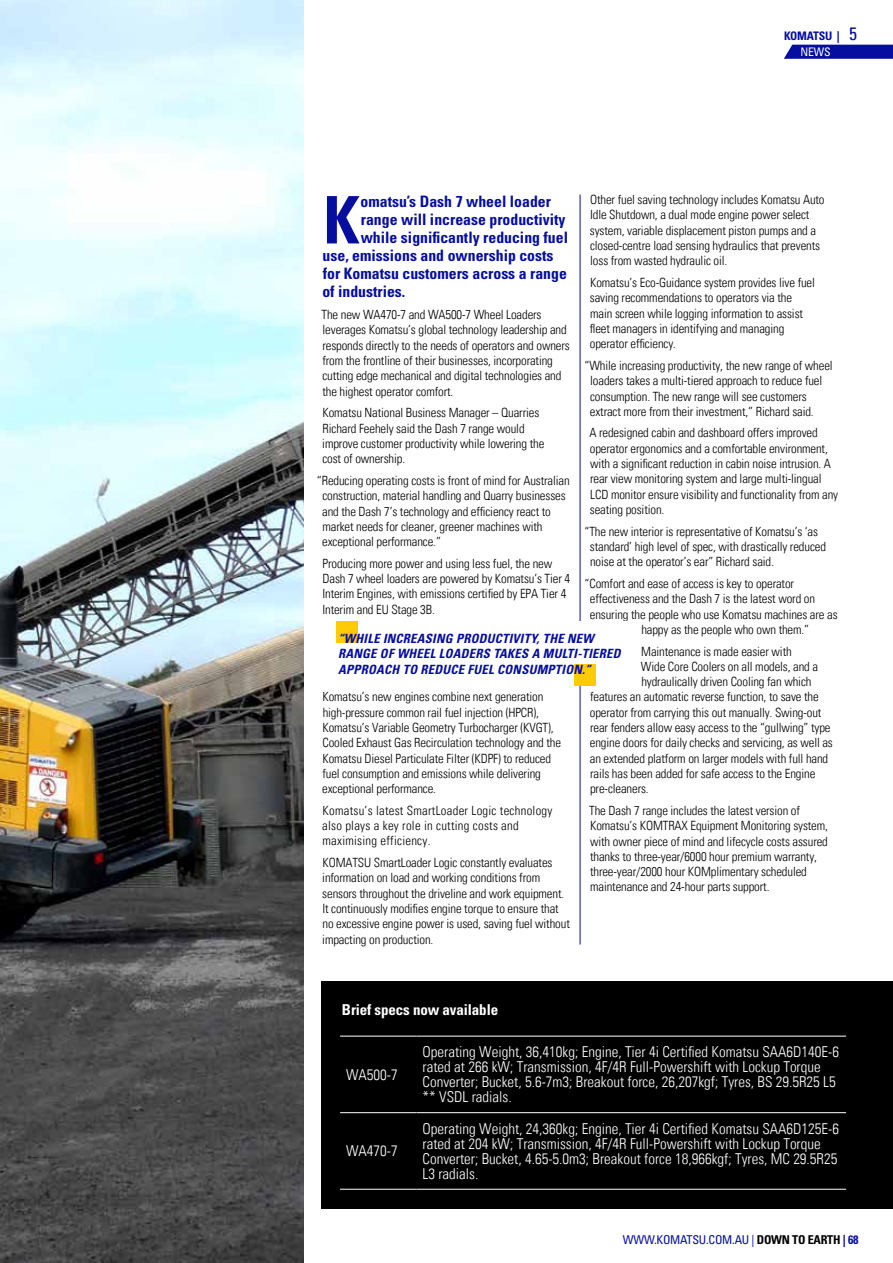
<style>
.page{position:relative;width:893px;height:1263px;background:#fff}
.page>*{position:absolute;margin:0;border:0;box-sizing:border-box;transform-origin:0 0}
.t1{font:700 condensed 65.55px "Univers";color:#060e9f}
.t2{font:condensed 18px "Univers";color:#060e9f}
.t3{font:700 condensed 15.75px "Univers";color:#060e9f}
.t4{font:300 condensed 15px/15px "Univers";color:#fff}
.t5{font:700 condensed 15px "Univers";letter-spacing:-.01em;color:#fff}
.t6{font:300 condensed 12.75px/15.3px "Univers";letter-spacing:-.01em;color:#000}
.t7{font:italic 700 condensed 12.75px/15.3px "Univers";letter-spacing:.02em;color:#060e9f}
.t8{font:300 condensed 12.75px/15.3px "Univers";letter-spacing:.02em;color:#000}
.t9{font:condensed 12.15px "Univers";letter-spacing:-.02em;color:#060e9f}
.t10{font:700 condensed 12.15px "Univers";color:#060e9f}
.t11{font:700 condensed 11.7px "Univers";color:#060e9f}
.t12{font:condensed 11.7px "Univers";color:#fff}
.s1{font-weight:700;color:#000}
</style>
<div class="page">
<hr style="left:580px;top:194px;width:1px;height:750px;background:#060e9f">
<img style="left:0;top:0;width:304px;height:1263px">
<div style="left:352px;top:622px;width:287px;height:64px;background:#fff"></div>
<div style="left:336px;top:622px;width:21px;height:21px;background:#ffcb05"></div>
<div style="left:574px;top:664px;width:21px;height:22px;background:#ffcb05"></div>
<div style="left:322px;top:981px;width:571px;height:227px;background:#000"></div>
<hr style="left:340px;top:1036px;width:77px;height:1px;background:#fff">
<hr style="left:417px;top:1036px;width:429px;height:1px;background:#fff">
<hr style="left:340px;top:1112px;width:77px;height:1px;background:#fff">
<hr style="left:417px;top:1112px;width:429px;height:1px;background:#fff">
<hr style="left:340px;top:1189px;width:77px;height:1px;background:#fff">
<hr style="left:417px;top:1189px;width:429px;height:1px;background:#fff">
<svg style="left:784px;top:45px;width:109px;height:14px;background:#121aa3"></svg>
<p class="t11" style="left:784px;top:28px;width:37px">KOMATSU</p>
<p class="t11" style="left:837px;top:28px;width:4px">|</p>
<p class="t12" style="left:801px;top:45px;width:30px">NEWS</p>
<h2 class="t2" style="left:849px;top:22px;width:9px">5</h2>
<p class="t6" style="left:590px;top:192px;width:236px">Other fuel saving technology includes Komatsu Auto Idle Shutdown, a dual mode engine power select system, variable displacement piston pumps and a closed-centre load sensing hydraulics that prevents loss from wasted hydraulic oil.</p>
<p class="t6" style="left:590px;top:275px;width:227px">Komatsu’s Eco-Guidance system provides live fuel saving recommendations to operators via the main screen while logging information to assist fleet managers in identifying and managing operator efficiency.</p>
<p class="t6" style="left:590px;top:358px;width:244px;text-indent:-5px">“While increasing productivity, the new range of wheel loaders takes a multi-tiered approach to reduce fuel consumption. The new range will see customers extract more from their investment,” Richard said.</p>
<p class="t6" style="left:589px;top:425px;width:250px">A redesigned cabin and dashboard offers improved operator ergonomics and a comfortable environment, with a significant reduction in cabin noise intrusion. A rear view monitoring system and large multi-lingual LCD monitor ensure visibility and functionality from any seating position.</p>
<p class="t6" style="left:590px;top:523px;width:238px;text-indent:-5px">“The new interior is representative of Komatsu’s ‘as standard’ high level of spec, with drastically reduced noise at the operator’s ear” Richard said.</p>
<p class="t6" style="left:585px;top:576px;width:211px">“Comfort and ease of access is key to operator</p>
<p class="t6" style="left:590px;top:591px;width:227px">effectiveness and the Dash 7 is the latest word on</p>
<p class="t6" style="left:590px;top:606px;width:249px">ensuring the people who use Komatsu machines are as</p>
<p class="t6" style="left:641px;top:622px;width:169px">happy as the people who own them.”</p>
<p class="t6" style="left:641px;top:643px;width:152px">Maintenance is made easier with</p>
<p class="t6" style="left:641px;top:659px;width:179px">Wide Core Coolers on all models, and a</p>
<p class="t6" style="left:641px;top:674px;width:172px">hydraulically driven Cooling fan which</p>
<p class="t6" style="left:590px;top:689px;width:230px">features an automatic reverse function, to save the</p>
<p class="t6" style="left:590px;top:705px;width:233px">operator from carrying this out manually. Swing-out</p>
<p class="t6" style="left:590px;top:720px;width:242px">rear fenders allow easy access to the “gullwing” type</p>
<p class="t6" style="left:590px;top:735px;width:245px">engine doors for daily checks and servicing, as well as</p>
<p class="t6" style="left:590px;top:750px;width:240px">an extended platform on larger models with full hand</p>
<p class="t6" style="left:590px;top:766px;width:227px">rails has been added for safe access to the Engine</p>
<p class="t6" style="left:590px;top:781px;width:60px">pre-cleaners.</p>
<p class="t6" style="left:589px;top:803px;width:240px">The Dash 7 range includes the latest version of Komatsu’s KOMTRAX Equipment Monitoring system, with owner piece of mind and lifecycle costs assured thanks to three-year/6000 hour premium warranty, three-year/2000 hour KOMplimentary scheduled maintenance and 24-hour parts support.</p>
<h1 class="t1" style="left:323px;top:180px;width:38px">K</h1>
<p class="t3" style="left:361px;top:192px;width:192px">omatsu’s Dash 7 wheel loader</p>
<p class="t3" style="left:361px;top:210px;width:206px">range will increase productivity</p>
<p class="t3" style="left:361px;top:228px;width:209px">while significantly reducing fuel</p>
<p class="t3" style="left:323px;top:246px;width:232px">use, emissions and ownership costs</p>
<p class="t3" style="left:323px;top:264px;width:246px">for Komatsu customers across a range</p>
<p class="t3" style="left:322px;top:282px;width:85px">of industries.</p>
<p class="t6" style="left:322px;top:307px;width:250px">The new WA470-7 and WA500-7 Wheel Loaders leverages Komatsu’s global technology leadership and responds directly to the needs of operators and owners from the frontline of their businesses, incorporating cutting edge mechanical and digital technologies and the highest operator comfort.</p>
<p class="t6" style="left:322px;top:405px;width:224px">Komatsu National Business Manager – Quarries Richard Feehely said the Dash 7 range would improve customer productivity while lowering the cost of ownership.</p>
<p class="t6" style="left:322px;top:473px;width:249px;text-indent:-5px">“Reducing operating costs is front of mind for Australian construction, material handling and Quarry businesses and the Dash 7’s technology and efficiency react to market needs for cleaner, greener machines with exceptional performance.”</p>
<p class="t6" style="left:322px;top:556px;width:249px">Producing more power and using less fuel, the new Dash 7 wheel loaders are powered by Komatsu’s Tier 4<br>Interim Engines, with emissions certified by EPA Tier 4<br>Interim and EU Stage 3B.</p>
<p class="t7" style="left:338px;top:631px;width:284px">“WHILE INCREASING PRODUCTIVITY, THE NEW<br>RANGE OF WHEEL LOADERS TAKES A MULTI-TIERED<br>APPROACH TO REDUCE FUEL CONSUMPTION.”</p>
<p class="t6" style="left:322px;top:689px;width:240px">Komatsu’s new engines combine next generation high-pressure common rail fuel injection (HPCR), Komatsu’s Variable Geometry Turbocharger (KVGT), Cooled Exhaust Gas Recirculation technology and the Komatsu Diesel Particulate Filter (KDPF) to reduced fuel consumption and emissions while delivering exceptional performance.</p>
<p class="t8" style="left:322px;top:803px;width:232px">Komatsu’s latest SmartLoader Logic technology also plays a key role in cutting costs and maximising efficiency.</p>
<p class="t6" style="left:322px;top:855px;width:249px">KOMATSU SmartLoader Logic constantly evaluates information on load and working conditions from sensors throughout the driveline and work equipment.<br>It continuously modifies engine torque to ensure that no excessive engine power is used, saving fuel without impacting on production.</p>
<p class="t5" style="left:342px;top:1001px;width:158px">Brief specs now available</p>
<p class="t4" style="left:346px;top:1067px;width:53px">WA500-7</p>
<p class="t4" style="left:346px;top:1143px;width:53px">WA470-7</p>
<p class="t4" style="left:423px;top:1044px;width:418px">Operating Weight, 36,410kg; Engine, Tier 4i Certified Komatsu SAA6D140E-6 rated at 266 kW; Transmission, 4F/4R Full-Powershift with Lockup Torque Converter; Bucket, 5.6-7m3; Breakout force, 26,207kgf; Tyres, BS 29.5R25 L5 ** VSDL radials.</p>
<p class="t4" style="left:423px;top:1121px;width:418px">Operating Weight, 24,360kg; Engine, Tier 4i Certified Komatsu SAA6D125E-6 rated at 204 kW; Transmission, 4F/4R Full-Powershift with Lockup Torque Converter; Bucket, 4.65-5.0m3; Breakout force 18,966kgf; Tyres, MC 29.5R25<br>L3 radials.</p>
<p class="t9" style="left:623px;top:1232px;width:205px">WWW.KOMATSU .COM.AU | <span class="s1">DOWN TO EARTH</span></p>
<p class="t10" style="left:843px;top:1232px;width:17px">| 68</p>
</div>
